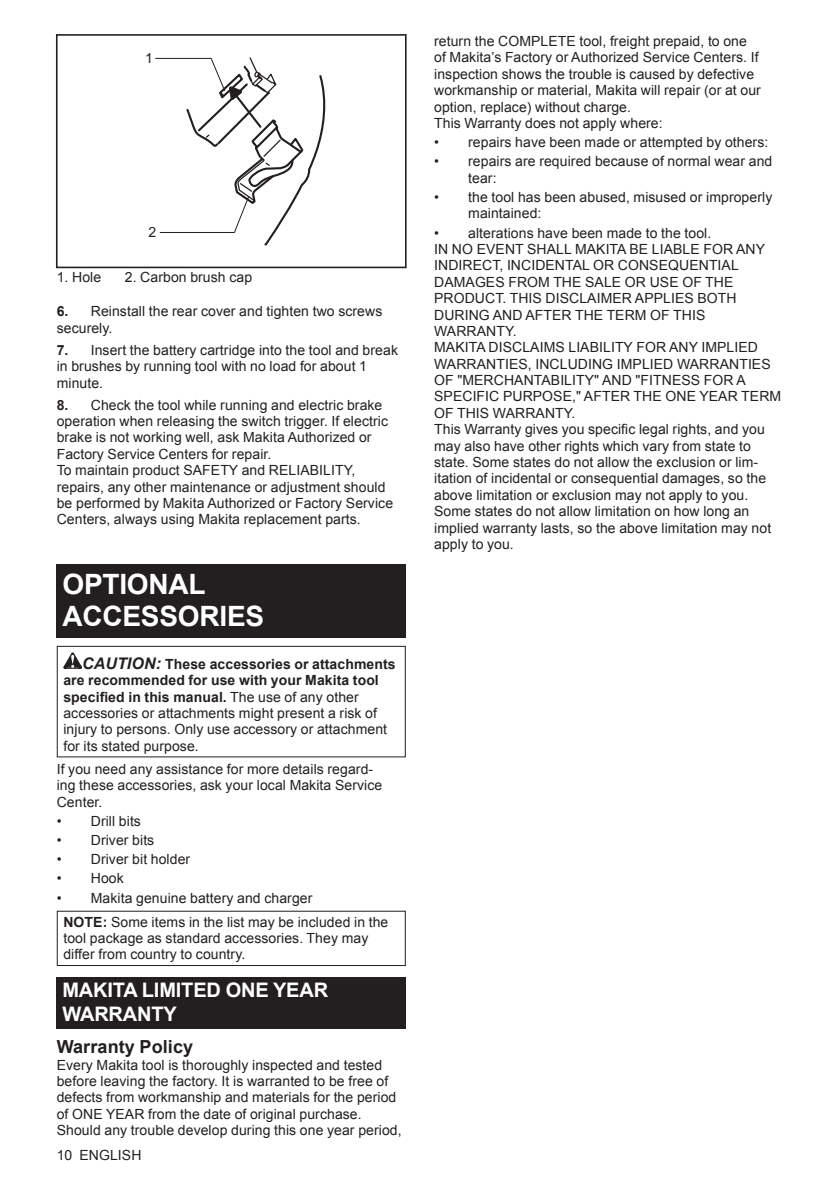
<style>
.page{position:relative;width:840px;height:1191px;background:#fff}
.page>*{position:absolute;margin:0;border:0;box-sizing:border-box;transform-origin:0 0}
.t1{font:700 28px/32.8px "Arial";letter-spacing:-.01em;color:#fff}
.t2{font:700 20px/23.4px "Arial";letter-spacing:-.01em;color:#fff}
.t3{font:700 18px "Arial";letter-spacing:.005em;color:#231f20}
.t4{font:14px/16.4px "Arial";letter-spacing:.005em;color:#231f20}
.s1{font-weight:700}
.s2{font-weight:700;font-style:italic;font-size:16px}
</style>
<div class="page">
<div style="left:56px;top:34px;width:350px;height:234px;border:2px solid #231f20"></div>
<svg style="left:155px;top:57px;width:171px;height:189px"></svg>
<div style="left:57px;top:564px;width:348px;height:74px;background:#231f20"></div>
<svg style="left:63px;top:652px;width:19px;height:17px"></svg>
<div style="left:57px;top:646px;width:348px;height:111px;border:1px solid #231f20"></div>
<div style="left:57px;top:910px;width:348px;height:56px;border:1px solid #231f20"></div>
<div style="left:57px;top:977px;width:348px;height:52px;background:#231f20"></div>
<p class="t4" style="left:145px;top:50px;width:9px">1</p>
<p class="t4" style="left:148px;top:223px;width:9px">2</p>
<p class="t4" style="left:57px;top:269px;width:46px">1. Hole</p>
<p class="t4" style="left:125px;top:269px;width:129px">2. Carbon brush cap</p>
<p class="t4" style="left:57px;top:303px;width:327px"><span class="s1">6.</span> Reinstall the rear cover and tighten two screws securely.</p>
<p class="t4" style="left:57px;top:342px;width:342px"><span class="s1">7.</span> Insert the battery cartridge into the tool and break in brushes by running tool with no load for about 1 minute.</p>
<p class="t4" style="left:57px;top:396px;width:338px"><span class="s1">8.</span> Check the tool while running and electric brake operation when releasing the switch trigger. If electric brake is not working well, ask Makita Authorized or Factory Service Centers for repair.<br>To maintain product SAFETY and RELIABILITY, repairs, any other maintenance or adjustment should be performed by Makita Authorized or Factory Service Centers, always using Makita replacement parts.</p>
<h1 class="t1" style="left:62px;top:568px;width:203px">OPTIONAL<br>ACCESSORIES</h1>
<p class="t4" style="left:63px;top:656px;width:333px;text-indent:19px"><span class="s2">CAUTION:</span> <span class="s1">These accessories or attachments are recommended for use with your Makita tool specified in this manual.</span> The use of any other accessories or attachments might present a risk of injury to persons. Only use accessory or attachment for its stated purpose.</p>
<p class="t4" style="left:57px;top:761px;width:327px">If you need any assistance for more details regard&shy;ing these accessories, ask your local Makita Service<br>Center.</p>
<p class="t4" style="left:57px;top:813px;width:86px">• Drill bits</p>
<p class="t4" style="left:57px;top:832px;width:99px">• Driver bits</p>
<p class="t4" style="left:57px;top:851px;width:135px">• Driver bit holder</p>
<p class="t4" style="left:57px;top:870px;width:68px">• Hook</p>
<p class="t4" style="left:63px;top:886px;width:326px;line-height:23.8px;text-indent:-7px">• Makita genuine battery and charger<br><span class="s1">NOTE:</span> Some items in the list may be included in the</p>
<p class="t4" style="left:63px;top:930px;width:306px">tool package as standard accessories. They may differ from country to country.</p>
<h2 class="t2" style="left:62px;top:979px;width:267px">MAKITA LIMITED ONE YEAR<br>WARRANTY</h2>
<p class="t3" style="left:57px;top:1034px;width:138px">Warranty Policy</p>
<p class="t4" style="left:57px;top:1056px;width:346px">Every Makita tool is thoroughly inspected and tested before leaving the factory. It is warranted to be free of defects from workmanship and materials for the period of ONE YEAR from the date of original purchase.<br>Should any trouble develop during this one year period,</p>
<p class="t4" style="left:57px;top:1147px;width:86px">10 ENGLISH</p>
<p class="t4" style="left:434px;top:33px;width:328px">return the COMPLETE tool, freight prepaid, to one of Makita’s Factory or Authorized Service Centers. If inspection shows the trouble is caused by defective workmanship or material, Makita will repair (or at our option, replace) without charge.<br>This Warranty does not apply where:</p>
<p class="t4" style="left:434px;top:134px;width:335px">• repairs have been made or attempted by others:</p>
<p class="t4" style="left:468px;top:153px;width:305px;text-indent:-34px">• repairs are required because of normal wear and tear:</p>
<p class="t4" style="left:468px;top:189px;width:305px;text-indent:-34px">• the tool has been abused, misused or improperly maintained:</p>
<p class="t4" style="left:434px;top:225px;width:348px">• alterations have been made to the tool.<br>IN NO EVENT SHALL MAKITA BE LIABLE FOR ANY INDIRECT, INCIDENTAL OR CONSEQUENTIAL DAMAGES FROM THE SALE OR USE OF THE PRODUCT. THIS DISCLAIMER APPLIES BOTH DURING AND AFTER THE TERM OF THIS WARRANTY.<br>MAKITA DISCLAIMS LIABILITY FOR ANY IMPLIED WARRANTIES, INCLUDING IMPLIED WARRANTIES OF "MERCHANTABILITY" AND "FITNESS FOR A SPECIFIC PURPOSE," AFTER THE ONE YEAR TERM OF THIS WARRANTY.<br>This Warranty gives you specific legal rights, and you may also have other rights which vary from state to state. Some states do not allow the exclusion or lim&shy;itation of incidental or consequential damages, so the above limitation or exclusion may not apply to you.<br>Some states do not allow limitation on how long an implied warranty lasts, so the above limitation may not apply to you.</p>
</div>
